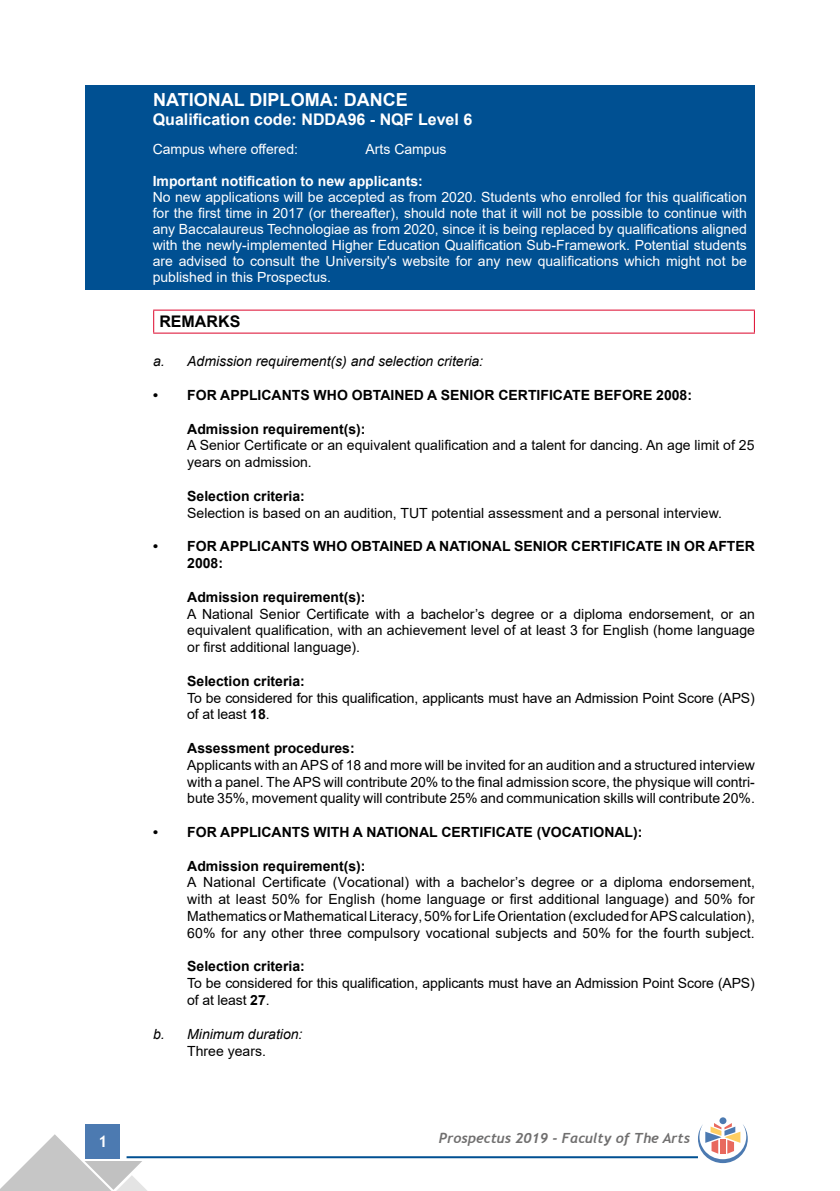
<style>
.page{position:relative;width:840px;height:1191px;background:#fff}
.page>*{position:absolute;margin:0;border:0;box-sizing:border-box;transform-origin:0 0}
.t1{font:700 18px "Arial";color:#fff}
.t2{font:700 16px "Arial";color:#fff}
.t3{font:700 16px "Arial";color:#000}
.t4{font:700 16px "Trebuchet MS";color:#fff}
.t5{font:14px/16.8px "Arial";color:#000}
.t6{font:14px/16px "Arial";color:#fff;text-align:justify}
.t7{font:700 14px/16.8px "Arial";color:#000}
.t8{font:italic 14px "Arial";color:#000}
.t9{font:700 14px "Arial";color:#fff}
.t10{font:italic 700 14px "Trebuchet";color:#706f6f}
.s1{font-weight:700}
</style>
<div class="page">
<div style="left:86px;top:1124px;width:34px;height:34px;background:#4c7ab1"></div>
<hr style="left:126px;top:1156px;width:571px;height:2px;background:#005092">
<svg style="left:0;top:1134px;width:148px;height:57px"></svg>
<div style="left:719px;top:1117px;width:7px;height:7px;background:#4c7ab1;border-radius:50%"></div>
<svg style="left:697px;top:1123px;width:50px;height:40px"></svg>
<div style="left:85px;top:85px;width:669px;height:205px;background:#005092"></div>
<hr style="left:153px;top:310px;width:601px;height:1px;background:#dd052b">
<svg style="left:153px;top:311px;width:1px;height:21px"></svg>
<svg style="left:753px;top:311px;width:1px;height:21px"></svg>
<hr style="left:153px;top:332px;width:601px;height:1px;background:#dd052b">
<p class="t1" style="left:153px;top:87px;width:256px">NATIONAL DIPLOMA: DANCE</p>
<p class="t2" style="left:153px;top:109px;width:321px">Qualification code: NDDA96 - NQF Level 6</p>
<p class="t6" style="left:153px;top:141px;width:147px">Campus where offered:</p>
<p class="t6" style="left:365px;top:141px;width:82px">Arts Campus</p>
<p class="t9" style="left:153px;top:171px;width:271px">Important notification to new applicants:</p>
<p class="t6" style="left:153px;top:189px;width:595px">No new applications will be accepted as from 2020. Students who enrolled for this qualification for the first time in 2017 (or thereafter), should note that it will not be possible to continue with any Baccalaureus Technologiae as from 2020, since it is being replaced by qualifications aligned with the newly-implemented Higher Education Qualification Sub-Framework. Potential students are advised to consult the University's website for any new qualifications which might not be published in this Prospectus.</p>
<p class="t3" style="left:159px;top:310px;width:82px">REMARKS</p>
<p class="t8" style="left:153px;top:352px;width:331px">a. Admission requirement(s) and selection criteria:</p>
<p class="t7" style="left:153px;top:387px;width:540px">• FOR APPLICANTS WHO OBTAINED A SENIOR CERTIFICATE BEFORE 2008:</p>
<p class="t7" style="left:187px;top:420px;width:180px">Admission requirement(s):</p>
<p class="t5" style="left:187px;top:437px;width:568px">A Senior Certificate or an equivalent qualification and a talent for dancing. An age limit of 25 years on admission.</p>
<p class="t7" style="left:187px;top:488px;width:119px">Selection criteria:</p>
<p class="t5" style="left:187px;top:504px;width:536px">Selection is based on an audition, TUT potential assessment and a personal interview.</p>
<p class="t7" style="left:187px;top:538px;width:569px;text-indent:-34px">• FOR APPLICANTS WHO OBTAINED A NATIONAL SENIOR CERTIFICATE IN OR AFTER<br>2008:</p>
<p class="t7" style="left:187px;top:588px;width:180px">Admission requirement(s):</p>
<p class="t5" style="left:187px;top:605px;width:569px;text-align:justify">A National Senior Certificate with a bachelor’s degree or a diploma endorsement, or an equivalent qualification, with an achievement level of at least 3 for English (home language or first additional language).</p>
<p class="t7" style="left:187px;top:672px;width:119px">Selection criteria:</p>
<p class="t5" style="left:187px;top:689px;width:568px">To be considered for this qualification, applicants must have an Admission Point Score (APS) of at least <span class="s1">18</span>.</p>
<p class="t7" style="left:187px;top:740px;width:169px">Assessment procedures:</p>
<p class="t5" style="left:187px;top:756px;width:569px;text-align:justify">Applicants with an APS of 18 and more will be invited for an audition and a structured interview with a panel. The APS will contribute 20% to the final admission score, the physique will contri&shy;bute 35%, movement quality will contribute 25% and communication skills will contribute 20%.</p>
<p class="t7" style="left:153px;top:824px;width:490px">• FOR APPLICANTS WITH A NATIONAL CERTIFICATE (VOCATIONAL):</p>
<p class="t7" style="left:187px;top:857px;width:180px">Admission requirement(s):</p>
<p class="t5" style="left:187px;top:874px;width:569px;text-align:justify">A National Certificate (Vocational) with a bachelor’s degree or a diploma endorsement, with at least 50% for English (home language or first additional language) and 50% for Mathematics or Mathematical Literacy, 50% for Life Orientation (excluded for APS calculation), 60% for any other three compulsory vocational subjects and 50% for the fourth subject.</p>
<p class="t7" style="left:187px;top:958px;width:119px">Selection criteria:</p>
<p class="t5" style="left:187px;top:975px;width:568px">To be considered for this qualification, applicants must have an Admission Point Score (APS) of at least <span class="s1">27</span>.</p>
<p class="t8" style="left:153px;top:1024px;width:151px">b. Minimum duration:</p>
<p class="t5" style="left:187px;top:1042px;width:80px">Three years.</p>
<p class="t4" style="left:98px;top:1131px;width:11px">1</p>
<p class="t10" style="left:438px;top:1129px;width:252px">Prospectus 2019 - Faculty of The Arts</p>
</div>
